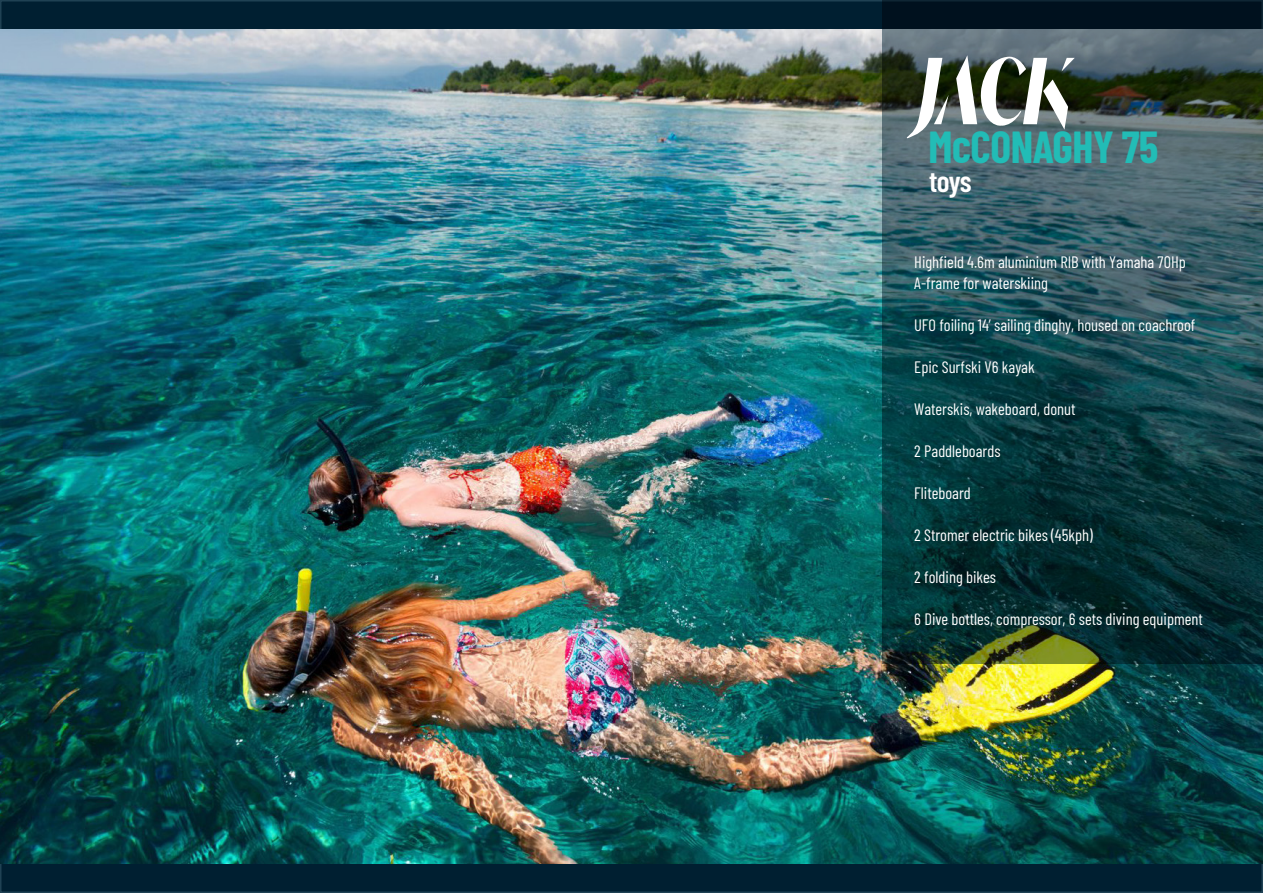
<style>
.page{position:relative;width:1263px;height:893px;background:#fff}
.page>*{position:absolute;margin:0;border:0;box-sizing:border-box;transform-origin:0 0}
.t1{font:700 43.8px "Barlow Condensed";letter-spacing:-.01em;color:#22bcb6}
.t2{font:600 29.7px "Barlow Condensed";color:#fff}
.body{font:16.5px/21px "Barlow Condensed";color:#fff}
</style>
<div class="page">
<div style="left:1px;top:1px;width:1261px;height:891px;background:#001f31"></div>
<img style="left:0;top:30px;width:1263px;height:833px">
<svg style="left:882px;top:0;width:381px;height:663px"></svg>
<svg style="left:907px;top:58px;width:42px;height:80px;background:#7b847f"></svg>
<svg style="left:956px;top:55px;width:119px;height:75px;background:#838c85"></svg>
<p class="t1" style="left:928px;top:116px;width:231px">McCONAGHY 75</p>
<p class="t2" style="left:929px;top:160px;width:44px">toys</p>
<p class="body" style="left:914px;top:250px;width:273px">Highfield 4.6m aluminium RIB with Yamaha 70Hp<br>A-frame for waterskiing</p>
<p class="body" style="left:914px;top:313px;width:283px">UFO foiling 14’ sailing dinghy, housed on coachroof</p>
<p class="body" style="left:914px;top:355px;width:122px">Epic Surfski V6 kayak</p>
<p class="body" style="left:914px;top:397px;width:163px">Waterskis, wakeboard, donut</p>
<p class="body" style="left:914px;top:439px;width:88px">2 Paddleboards</p>
<p class="body" style="left:914px;top:481px;width:58px">Fliteboard</p>
<p class="body" style="left:914px;top:523px;width:180px">2 Stromer electric bikes (45kph)</p>
<p class="body" style="left:914px;top:565px;width:83px">2 folding bikes</p>
<p class="body" style="left:914px;top:607px;width:290px">6 Dive bottles, compressor, 6 sets diving equipment</p>
</div>
